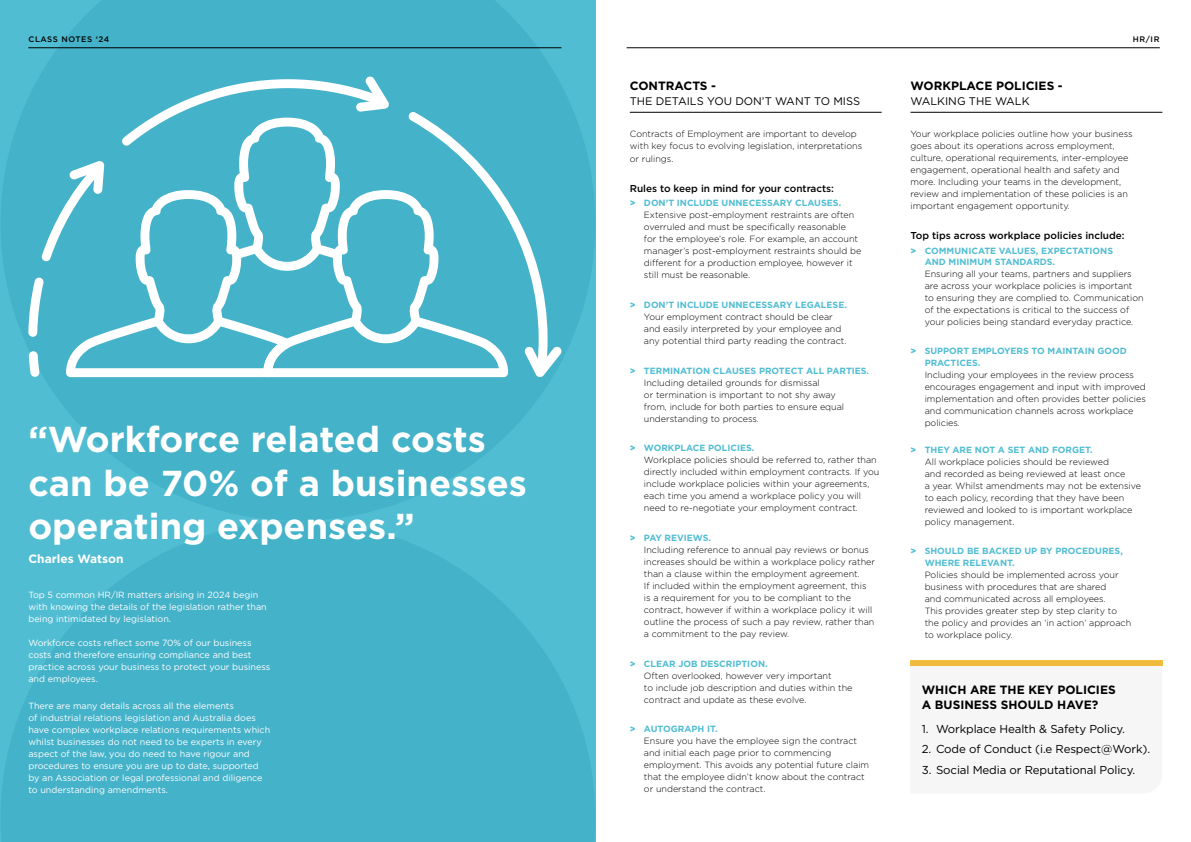
<style>
.page{position:relative;width:1191px;height:842px;background:#fff}
.page>*{position:absolute;margin:0;border:0;box-sizing:border-box;transform-origin:0 0}
.t1{font:700 36px/43.2px "Gotham";color:#fff}
.t2{font:700 12px/15px "Gotham";color:#000}
.t3{font:700 12px "Gotham";color:#fff}
.t4{font:11.5px "Gotham";letter-spacing:-.01em;color:#000}
.t5{font:11px "Gotham";color:#000}
.t6{font:500 10px "Gotham";color:#000}
.t7{font:300 9px/12px "Gotham";color:#000}
.t8{font:9px/12px "Gotham";color:#fff}
.t9{font:700 9px/12px "Gotham";color:#51bdd2}
.t10{font:500 8px "Gotham";letter-spacing:.07em;color:#000}
.s1{font-weight:900;color:#51bdd2}
.s2{font-weight:700;color:#51bdd2}
.s3{font-weight:900}
</style>
<div class="page">
<svg style="left:0;top:0;width:595px;height:521px;background:#48b5cb"></svg>
<svg style="left:0;top:521px;width:595px;height:321px;background:#46b4ca"></svg>
<hr style="left:28px;top:48px;width:533px;height:1px;background:#000">
<hr style="left:630px;top:112px;width:251px;height:1px;background:#000">
<hr style="left:626px;top:48px;width:533px;height:1px;background:#000">
<svg style="left:66px;top:190px;width:55px;height:187px;background:#5ebcd0"></svg>
<svg style="left:28px;top:277px;width:16px;height:60px"></svg>
<svg style="left:29px;top:351px;width:11px;height:26px"></svg>
<svg style="left:41px;top:161px;width:63px;height:100px"></svg>
<svg style="left:121px;top:76px;width:441px;height:301px"></svg>
<hr style="left:910px;top:112px;width:252px;height:1px;background:#000">
<div style="left:910px;top:660px;width:252px;height:6px;background:#f0bb3c"></div>
<p class="t10" style="left:29px;top:34px;width:82px">CLASS NOTES ‘24</p>
<h1 class="t1" style="left:28px;top:418px;width:500px">“Workforce related costs can be 70% of a businesses operating expenses.”</h1>
<h2 class="t3" style="left:28px;top:551px;width:97px">Charles Watson</h2>
<p class="t8" style="left:28px;top:589px;width:240px">Top 5 common HR/IR matters arising in 2024 begin with knowing the details of the legislation rather than being intimidated by legislation.</p>
<p class="t8" style="left:28px;top:637px;width:243px">Workforce costs reflect some 70% of our business costs and therefore ensuring compliance and best practice across your business to protect your business and employees.</p>
<p class="t8" style="left:28px;top:699px;width:243px">There are many details across all the elements<br>of industrial relations legislation and Australia does have complex workplace relations requirements which whilst businesses do not need to be experts in every aspect of the law, you do need to have rigour and procedures to ensure you are up to date, supported by an Association or legal professional and diligence to understanding amendments.</p>
<h2 class="t2" style="left:630px;top:78px;width:88px">CONTRACTS -</h2>
<p class="t5" style="left:630px;top:94px;width:232px">THE DETAILS YOU DON’T WANT TO MISS</p>
<p class="t7" style="left:630px;top:127px;width:234px">Contracts of Employment are important to develop with key focus to evolving legislation, interpretations</p>
<p class="t7" style="left:630px;top:152px;width:45px">or rulings.</p>
<p class="t6" style="left:630px;top:181px;width:206px">Rules to keep in mind for your contracts:</p>
<p class="t7" style="left:644px;top:197px;width:219px;text-indent:-14px"><span class="s1">&gt;</span> <span class="s2">DON’T INCLUDE UNNECESSARY CLAUSES.<br></span>Extensive post-employment restraints are often overruled and must be specifically reasonable<br>for the employee’s role. For example, an account manager’s post-employment restraints should be different for a production employee, however it still must be reasonable.</p>
<p class="t7" style="left:644px;top:299px;width:204px;text-indent:-14px"><span class="s1">&gt;</span> <span class="s2">DON’T INCLUDE UNNECESSARY LEGALESE.<br></span>Your employment contract should be clear and easily interpreted by your employee and any potential third party reading the contract.</p>
<p class="t7" style="left:644px;top:364px;width:227px;text-indent:-14px"><span class="s1">&gt;</span> <span class="s2">TERMINATION CLAUSES PROTECT ALL PARTIES.<br></span>Including detailed grounds for dismissal<br>or termination is important to not shy away<br>from, include for both parties to ensure equal understanding to process.</p>
<p class="t7" style="left:644px;top:442px;width:237px;text-indent:-14px"><span class="s1">&gt;</span> <span class="s2">WORKPLACE POLICIES.<br></span>Workplace policies should be referred to, rather than directly included within employment contracts. If you include workplace policies within your agreements, each time you amend a workplace policy you will need to re-negotiate your employment contract.</p>
<p class="t7" style="left:644px;top:532px;width:233px;text-indent:-14px"><span class="s1">&gt;</span> <span class="s2">PAY REVIEWS.<br></span>Including reference to annual pay reviews or bonus increases should be within a workplace policy rather than a clause within the employment agreement.<br>If included within the employment agreement, this is a requirement for you to be compliant to the contract, however if within a workplace policy it will outline the process of such a pay review, rather than a commitment to the pay review.</p>
<p class="t7" style="left:644px;top:657px;width:210px;text-indent:-14px"><span class="s1">&gt;</span> <span class="s2">CLEAR JOB DESCRIPTION.<br></span>Often overlooked, however very important<br>to include job description and duties within the contract and update as these evolve.</p>
<p class="t7" style="left:644px;top:723px;width:227px;text-indent:-14px"><span class="s1">&gt;</span> <span class="s2">AUTOGRAPH IT.<br></span>Ensure you have the employee sign the contract and initial each page prior to commencing employment. This avoids any potential future claim that the employee didn’t know about the contract or understand the contract.</p>
<p class="t10" style="left:1132px;top:34px;width:28px">HR/IR</p>
<h2 class="t2" style="left:910px;top:78px;width:154px">WORKPLACE POLICIES -</h2>
<p class="t5" style="left:910px;top:94px;width:121px">WALKING THE WALK</p>
<p class="t7" style="left:910px;top:127px;width:223px">Your workplace policies outline how your business goes about its operations across employment, culture, operational requirements, inter-employee engagement, operational health and safety and more. Including your teams in the development, review and implementation of these policies is an important engagement opportunity.</p>
<p class="t6" style="left:910px;top:229px;width:216px">Top tips across workplace policies include:</p>
<p class="t9" style="left:924px;top:245px;width:190px;line-height:11px;text-indent:-14px"><span class="s3">&gt;</span> COMMUNICATE VALUES, EXPECTATIONS<br>AND MINIMUM STANDARDS.</p>
<p class="t7" style="left:924px;top:268px;width:220px">Ensuring all your teams, partners and suppliers are across your workplace policies is important to ensuring they are complied to. Communication of the expectations is critical to the success of your policies being standard everyday practice.</p>
<p class="t9" style="left:924px;top:345px;width:204px;text-indent:-14px"><span class="s3">&gt;</span> SUPPORT EMPLOYERS TO MAINTAIN GOOD<br>PRACTICES.</p>
<p class="t7" style="left:924px;top:368px;width:223px">Including your employees in the review process encourages engagement and input with improved implementation and often provides better policies and communication channels across workplace policies.</p>
<p class="t7" style="left:924px;top:443px;width:218px;text-indent:-14px"><span class="s1">&gt;</span> <span class="s2">THEY ARE NOT A SET AND FORGET.<br></span>All workplace policies should be reviewed<br>and recorded as being reviewed at least once<br>a year. Whilst amendments may not be extensive to each policy, recording that they have been reviewed and looked to is important workplace policy management.</p>
<p class="t9" style="left:924px;top:545px;width:200px;text-indent:-14px"><span class="s3">&gt;</span> SHOULD BE BACKED UP BY PROCEDURES,<br>WHERE RELEVANT.</p>
<p class="t7" style="left:924px;top:569px;width:208px">Policies should be implemented across your business with procedures that are shared<br>and communicated across all employees.<br>This provides greater step by step clarity to the policy and provides an ‘in action’ approach to workplace policy.</p>
<h2 class="t2" style="left:922px;top:683px;width:195px">WHICH ARE THE KEY POLICIES<br>A BUSINESS SHOULD HAVE?</h2>
<p class="t4" style="left:922px;top:721px;width:205px">1. Workplace Health &amp; Safety Policy.</p>
<p class="t4" style="left:922px;top:742px;width:230px">2. Code of Conduct (i.e Respect@Work).</p>
<p class="t4" style="left:922px;top:762px;width:215px">3. Social Media or Reputational Policy.</p>
</div>
